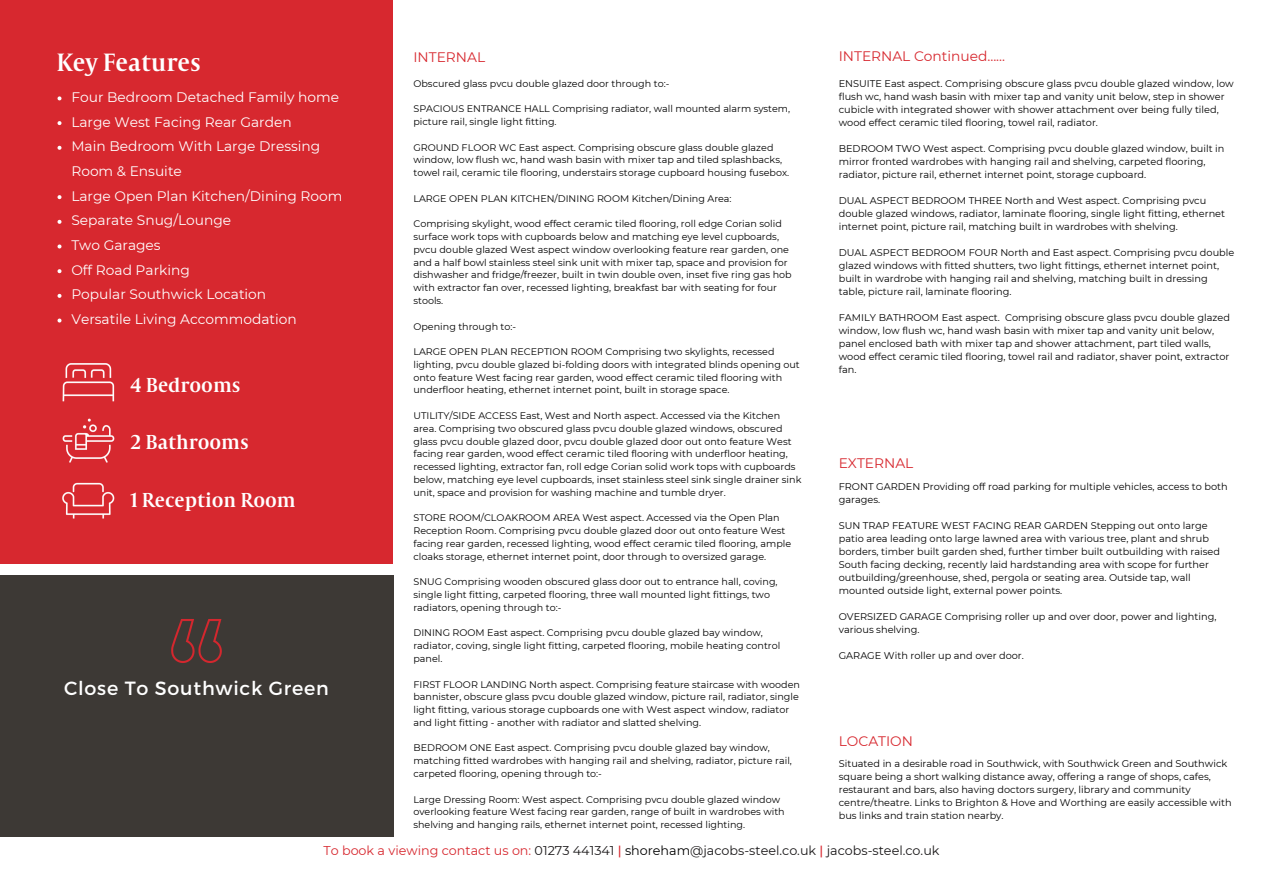
<style>
.page{position:relative;width:1263px;height:894px;background:#fff}
.page>*{position:absolute;margin:0;border:0;box-sizing:border-box;transform-origin:0 0}
.t1{font:27.6px "Capitolium Road";color:#fff}
.t2{font:22.2px "Capitolium Road";color:#fff}
.t3{font:19.05px "Montserrat";letter-spacing:.04em;color:#fff}
.t4{font:13.8px/24.6px "Montserrat";color:#fff}
.t5{font:13.8px "Montserrat";color:#d7282f}
.t6{font:12.75px "Montserrat";color:#191718}
.t7{font:9.75px/13px "Montserrat";color:#000}
.t8{font:9.6px/12.8px "Montserrat";color:#000}
.s1{color:#d7282f}
.s2{font-weight:500;color:#d7282f}
.s3{color:#000}
</style>
<div class="page">
<div style="left:0;top:0;width:393px;height:563px;background:#d7282f"></div>
<img style="left:62px;top:482px;width:53px;height:37px">
<img style="left:62px;top:418px;width:53px;height:45px">
<img style="left:62px;top:363px;width:53px;height:39px">
<div style="left:0;top:575px;width:393px;height:261px;background:#3d3935"></div>
<img style="left:171px;top:619px;width:51px;height:44px">
<svg style="left:58px;top:96px;width:3px;height:4px"></svg>
<svg style="left:58px;top:121px;width:3px;height:4px"></svg>
<svg style="left:58px;top:146px;width:3px;height:4px"></svg>
<svg style="left:58px;top:195px;width:3px;height:4px"></svg>
<svg style="left:58px;top:220px;width:3px;height:4px"></svg>
<svg style="left:58px;top:244px;width:3px;height:4px"></svg>
<svg style="left:58px;top:269px;width:3px;height:4px"></svg>
<svg style="left:58px;top:294px;width:3px;height:4px"></svg>
<svg style="left:58px;top:318px;width:3px;height:4px"></svg>
<p class="t1" style="left:57px;top:53px;width:146px">Key Features</p>
<h4 class="t4" style="left:71px;top:85px;width:269px">Four Bedroom Detached Family home</h4>
<p class="t4" style="left:71px;top:109px;width:222px">Large West Facing Rear Garden</p>
<p class="t4" style="left:71px;top:134px;width:251px">Main Bedroom With Large Dressing<br>Room &amp; Ensuite</p>
<p class="t4" style="left:71px;top:183px;width:272px">Large Open Plan Kitchen/Dining Room</p>
<p class="t4" style="left:71px;top:208px;width:161px">Separate Snug/Lounge</p>
<p class="t4" style="left:71px;top:233px;width:91px">Two Garages</p>
<p class="t4" style="left:71px;top:257px;width:120px">Off Road Parking</p>
<p class="t4" style="left:71px;top:282px;width:196px">Popular Southwick Location</p>
<p class="t4" style="left:71px;top:307px;width:227px">Versatile Living Accommodation</p>
<p class="t2" style="left:130px;top:377px;width:112px">4 Bedrooms</p>
<p class="t2" style="left:130px;top:435px;width:120px">2 Bathrooms</p>
<p class="t2" style="left:130px;top:492px;width:167px">1 Reception Room</p>
<h4 class="t3" style="left:64px;top:675px;width:266px">Close To Southwick Green</h4>
<p class="t5" style="left:413px;top:49px;width:73px">INTERNAL</p>
<p class="t8" style="left:413px;top:77px;width:257px">Obscured glass pvcu double glazed door through to:-</p>
<p class="t8" style="left:413px;top:102px;width:378px">SPACIOUS ENTRANCE HALL Comprising radiator, wall mounted alarm system, picture rail, single light fitting.</p>
<p class="t8" style="left:413px;top:141px;width:377px">GROUND FLOOR WC East aspect. Comprising obscure glass double glazed window, low flush wc, hand wash basin with mixer tap and tiled splashbacks, towel rail, ceramic tile flooring, understairs storage cupboard housing fusebox.</p>
<p class="t8" style="left:413px;top:192px;width:320px">LARGE OPEN PLAN KITCHEN/DINING ROOM Kitchen/Dining Area:</p>
<p class="t8" style="left:413px;top:217px;width:380px">Comprising skylight, wood effect ceramic tiled flooring, roll edge Corian solid surface work tops with cupboards below and matching eye level cupboards, pvcu double glazed West aspect window overlooking feature rear garden, one and a half bowl stainless steel sink unit with mixer tap, space and provision for dishwasher and fridge/freezer, built in twin double oven, inset five ring gas hob with extractor fan over, recessed lighting, breakfast bar with seating for four stools.</p>
<p class="t8" style="left:413px;top:319px;width:104px">Opening through to:-</p>
<p class="t8" style="left:413px;top:345px;width:388px">LARGE OPEN PLAN RECEPTION ROOM Comprising two skylights, recessed lighting, pvcu double glazed bi-folding doors with integrated blinds opening out onto feature West facing rear garden, wood effect ceramic tiled flooring with underfloor heating, ethernet internet point, built in storage space.</p>
<p class="t8" style="left:413px;top:409px;width:389px">UTILITY/SIDE ACCESS East, West and North aspect. Accessed via the Kitchen area. Comprising two obscured glass pvcu double glazed windows, obscured glass pvcu double glazed door, pvcu double glazed door out onto feature West facing rear garden, wood effect ceramic tiled flooring with underfloor heating, recessed lighting, extractor fan, roll edge Corian solid work tops with cupboards below, matching eye level cupboards, inset stainless steel sink single drainer sink unit, space and provision for washing machine and tumble dryer.</p>
<p class="t8" style="left:413px;top:511px;width:379px">STORE ROOM/CLOAKROOM AREA West aspect. Accessed via the Open Plan Reception Room. Comprising pvcu double glazed door out onto feature West facing rear garden, recessed lighting, wood effect ceramic tiled flooring, ample cloaks storage, ethernet internet point, door through to oversized garage.</p>
<h2 class="t8" style="left:413px;top:575px;width:366px">SNUG Comprising wooden obscured glass door out to entrance hall, coving, single light fitting, carpeted flooring, three wall mounted light fittings, two radiators, opening through to:-</h2>
<h2 class="t8" style="left:413px;top:626px;width:368px">DINING ROOM East aspect. Comprising pvcu double glazed bay window, radiator, coving, single light fitting, carpeted flooring, mobile heating control panel.</h2>
<h2 class="t8" style="left:413px;top:677px;width:388px">FIRST FLOOR LANDING North aspect. Comprising feature staircase with wooden bannister, obscure glass pvcu double glazed window, picture rail, radiator, single light fitting, various storage cupboards one with West aspect window, radiator and light fitting - another with radiator and slatted shelving.</h2>
<p class="t8" style="left:413px;top:741px;width:380px">BEDROOM ONE East aspect. Comprising pvcu double glazed bay window, matching fitted wardrobes with hanging rail and shelving, radiator, picture rail, carpeted flooring, opening through to:-</p>
<h3 class="t8" style="left:413px;top:792px;width:373px">Large Dressing Room: West aspect. Comprising pvcu double glazed window overlooking feature West facing rear garden, range of built in wardrobes with shelving and hanging rails, ethernet internet point, recessed lighting.</h3>
<h5 class="t5" style="left:839px;top:47px;width:168px">INTERNAL Continued......</h5>
<p class="t7" style="left:839px;top:77px;width:396px">ENSUITE East aspect. Comprising obscure glass pvcu double glazed window, low flush wc, hand wash basin with mixer tap and vanity unit below, step in shower cubicle with integrated shower with shower attachment over being fully tiled, wood effect ceramic tiled flooring, towel rail, radiator.</p>
<p class="t7" style="left:839px;top:142px;width:387px">BEDROOM TWO West aspect. Comprising pvcu double glazed window, built in mirror fronted wardrobes with hanging rail and shelving, carpeted flooring, radiator, picture rail, ethernet internet point, storage cupboard.</p>
<p class="t7" style="left:839px;top:194px;width:388px">DUAL ASPECT BEDROOM THREE North and West aspect. Comprising pvcu double glazed windows, radiator, laminate flooring, single light fitting, ethernet internet point, picture rail, matching built in wardrobes with shelving.</p>
<p class="t7" style="left:839px;top:246px;width:397px">DUAL ASPECT BEDROOM FOUR North and East aspect. Comprising pvcu double glazed windows with fitted shutters, two light fittings, ethernet internet point, built in wardrobe with hanging rail and shelving, matching built in dressing table, picture rail, laminate flooring.</p>
<h4 class="t7" style="left:839px;top:311px;width:393px">FAMILY BATHROOM East aspect. Comprising obscure glass pvcu double glazed window, low flush wc, hand wash basin with mixer tap and vanity unit below, panel enclosed bath with mixer tap and shower attachment, part tiled walls, wood effect ceramic tiled flooring, towel rail and radiator, shaver point, extractor fan.</h4>
<p class="t5" style="left:839px;top:454px;width:76px">EXTERNAL</p>
<h5 class="t7" style="left:839px;top:479px;width:391px">FRONT GARDEN Providing off road parking for multiple vehicles, access to both garages.</h5>
<p class="t7" style="left:839px;top:518px;width:383px">SUN TRAP FEATURE WEST FACING REAR GARDEN Stepping out onto large patio area leading onto large lawned area with various tree, plant and shrub borders, timber built garden shed, further timber built outbuilding with raised South facing decking, recently laid hardstanding area with scope for further outbuilding/greenhouse, shed, pergola or seating area. Outside tap, wall mounted outside light, external power points.</p>
<p class="t7" style="left:839px;top:609px;width:379px">OVERSIZED GARAGE Comprising roller up and over door, power and lighting, various shelving.</p>
<p class="t7" style="left:839px;top:648px;width:187px">GARAGE With roller up and over door.</p>
<p class="t5" style="left:839px;top:732px;width:76px">LOCATION</p>
<p class="t7" style="left:839px;top:756px;width:394px">Situated in a desirable road in Southwick, with Southwick Green and Southwick square being a short walking distance away, offering a range of shops, cafes, restaurant and bars, also having doctors surgery, library and community centre/theatre. Links to Brighton &amp; Hove and Worthing are easily accessible with bus links and train station nearby.</p>
<p class="t6" style="left:323px;top:842px;width:618px"><span class="s1">To book a viewing contact us on:</span> 01273 441341 <span class="s2">|</span> <span class="s3">shoreham</span>@jacobs-steel.co.uk <span class="s2">|</span> jacobs-steel.co.uk</p>
</div>
